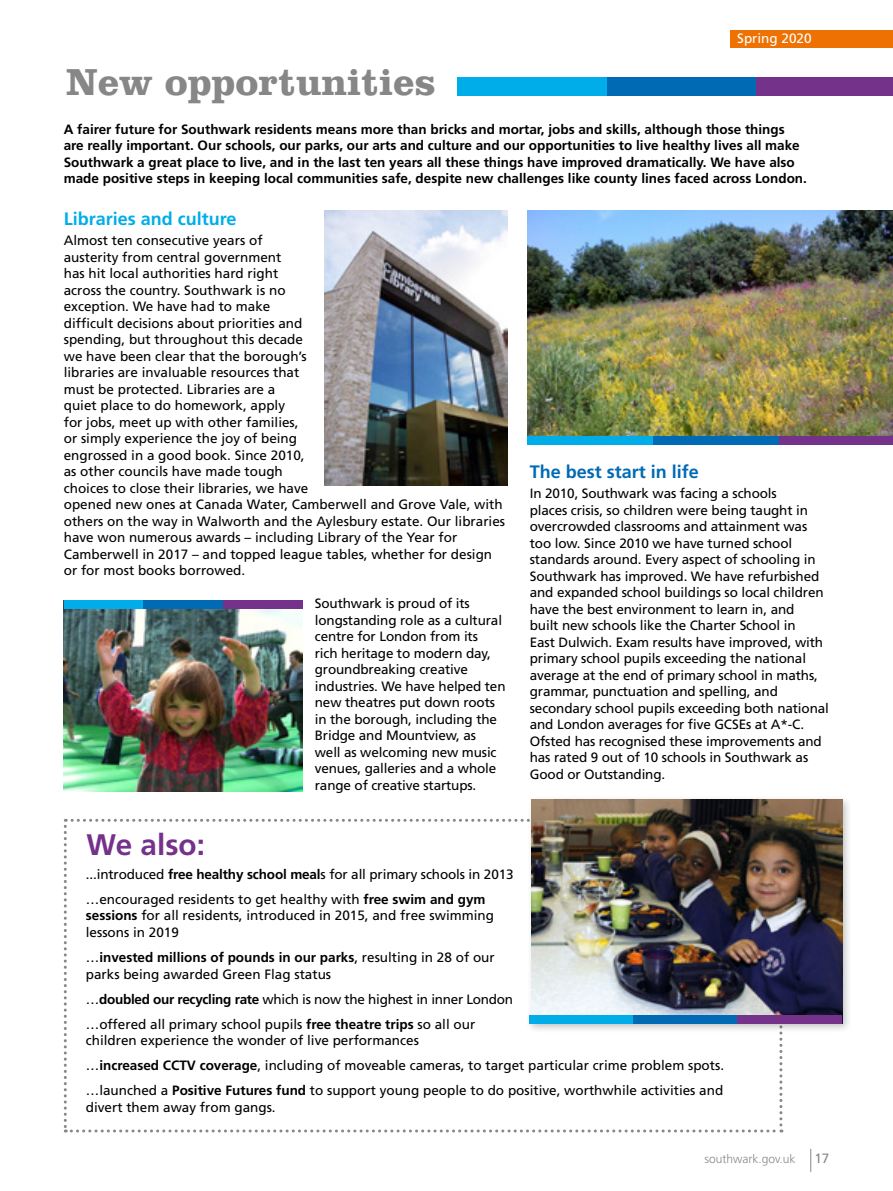
<style>
.page{position:relative;width:893px;height:1191px;background:#fff}
.page>*{position:absolute;margin:0;border:0;box-sizing:border-box;transform-origin:0 0}
.t1{font:700 38.55px "Clarendon BT";color:#878787}
.t2{font:700 29.7px "Frutiger";color:#75328a}
.t3{font:700 18px "Frutiger";color:#00ade9}
.t4{font:700 18px "Frutiger";color:#006ab4}
.t5{font:13.5px/16.5px "Frutiger";color:#000}
.t6{font:700 13.5px/16.5px "Frutiger";color:#000}
.t7{font:13.5px "Frutiger";color:#fff}
.t8{font:13.5px "Frutiger";color:#878787}
.t9{font:300 12px "Frutiger";color:#878787}
.s1{font-weight:700}
</style>
<div class="page">
<svg style="left:64px;top:819px;width:718px;height:313px"></svg>
<div style="left:457px;top:78px;width:150px;height:18px;background:#00ade9"></div>
<div style="left:607px;top:78px;width:149px;height:18px;background:#006ab4"></div>
<div style="left:756px;top:78px;width:137px;height:18px;background:#75328a"></div>
<img style="left:324px;top:210px;width:183px;height:275px">
<img style="left:527px;top:210px;width:366px;height:227px">
<div style="left:525px;top:794px;width:328px;height:239px;background:#000;opacity:.25"></div>
<img style="left:531px;top:799px;width:311px;height:215px">
<div style="left:529px;top:1014px;width:105px;height:9px;background:#00ade9"></div>
<div style="left:634px;top:1014px;width:104px;height:9px;background:#006ab4"></div>
<div style="left:738px;top:1014px;width:104px;height:9px;background:#75328a"></div>
<div style="left:527px;top:437px;width:126px;height:8px;background:#00ade9"></div>
<div style="left:653px;top:437px;width:127px;height:8px;background:#006ab4"></div>
<div style="left:779px;top:437px;width:114px;height:8px;background:#75328a"></div>
<img style="left:64px;top:608px;width:238px;height:183px">
<div style="left:64px;top:600px;width:79px;height:8px;background:#00ade9"></div>
<div style="left:143px;top:600px;width:80px;height:8px;background:#006ab4"></div>
<div style="left:223px;top:600px;width:79px;height:8px;background:#75328a"></div>
<svg style="left:810px;top:1149px;width:1px;height:22px"></svg>
<div style="left:730px;top:30px;width:163px;height:17px;background:#ee7203"></div>
<p class="t7" style="left:737px;top:30px;width:76px">Spring 2020</p>
<h1 class="t1" style="left:66px;top:58px;width:371px">New opportunities</h1>
<p class="t6" style="left:64px;top:121px;width:745px">A fairer future for Southwark residents means more than bricks and mortar, jobs and skills, although those things are really important. Our schools, our parks, our arts and culture and our opportunities to live healthy lives all make Southwark a great place to live, and in the last ten years all these things have improved dramatically. We have also made positive steps in keeping local communities safe, despite new challenges like county lines faced across London.</p>
<h3 class="t3" style="left:64px;top:208px;width:174px">Libraries and culture</h3>
<p class="t5" style="left:64px;top:232px;width:443px">Almost ten consecutive years of<br>austerity from central government<br>has hit local authorities hard right<br>across the country. Southwark is no<br>exception. We have had to make<br>difficult decisions about priorities and<br>spending, but throughout this decade<br>we have been clear that the borough’s<br>libraries are invaluable resources that<br>must be protected. Libraries are a<br>quiet place to do homework, apply<br>for jobs, meet up with other families,<br>or simply experience the joy of being<br>engrossed in a good book. Since 2010,<br>as other councils have made tough<br>choices to close their libraries, we have<br>opened new ones at Canada Water, Camberwell and Grove Vale, with others on the way in Walworth and the Aylesbury estate. Our libraries have won numerous awards – including Library of the Year for Camberwell in 2017 – and topped league tables, whether for design or for most books borrowed.</p>
<p class="t5" style="left:315px;top:595px;width:192px">Southwark is proud of its longstanding role as a cultural centre for London from its<br>rich heritage to modern day, groundbreaking creative industries. We have helped ten new theatres put down roots in the borough, including the<br>Bridge and Mountview, as<br>well as welcoming new music venues, galleries and a whole range of creative startups.</p>
<h3 class="t4" style="left:530px;top:461px;width:171px">The best start in life</h3>
<p class="t5" style="left:530px;top:485px;width:301px">In 2010, Southwark was facing a schools<br>places crisis, so children were being taught in overcrowded classrooms and attainment was too low. Since 2010 we have turned school standards around. Every aspect of schooling in Southwark has improved. We have refurbished and expanded school buildings so local children have the best environment to learn in, and<br>built new schools like the Charter School in<br>East Dulwich. Exam results have improved, with primary school pupils exceeding the national average at the end of primary school in maths, grammar, punctuation and spelling, and secondary school pupils exceeding both national and London averages for five GCSEs at A*-C.<br>Ofsted has recognised these improvements and has rated 9 out of 10 schools in Southwark as Good or Outstanding.</p>
<h2 class="t2" style="left:87px;top:827px;width:120px">We also:</h2>
<p class="t5" style="left:86px;top:861px;width:429px;line-height:25px">...introduced <span class="s1">free healthy school meal</span>s for all primary schools in 2013 …encouraged residents to get healthy with <span class="s1">free swim and gym</span></p>
<p class="t5" style="left:86px;top:907px;width:410px"><span class="s1">sessions</span> for all residents, introduced in 2015, and free swimming lessons in 2019</p>
<p class="t5" style="left:86px;top:949px;width:410px">…<span class="s1">invested millions of pounds in our parks</span>, resulting in 28 of our parks being awarded Green Flag status</p>
<p class="t5" style="left:86px;top:986px;width:429px;line-height:25px">…<span class="s1">doubled our recycling rate</span> which is now the highest in inner London …offered all primary school pupils <span class="s1">free theatre trips</span> so all our</p>
<p class="t5" style="left:86px;top:1027px;width:640px;line-height:25px">children experience the wonder of live performances<br>…<span class="s1">increased CCTV coverage</span>, including of moveable cameras, to target particular crime problem spots. …launched a <span class="s1">Positive Futures fund</span> to support young people to do positive, worthwhile activities and</p>
<p class="t5" style="left:86px;top:1098px;width:191px">divert them away from gangs.</p>
<p class="t9" style="left:704px;top:1152px;width:93px">southwark.gov.uk</p>
<p class="t8" style="left:814px;top:1150px;width:17px">17</p>
</div>
